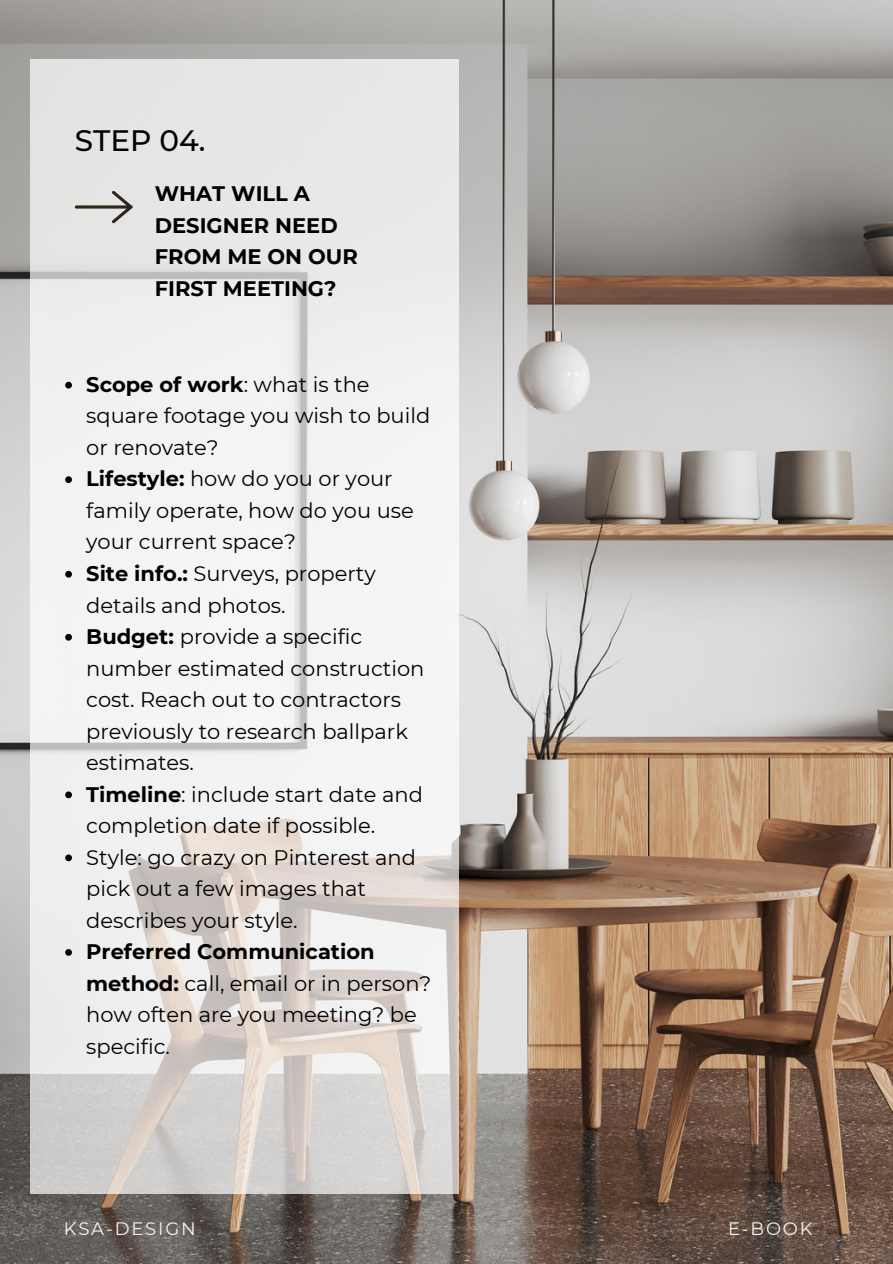
<style>
.page{position:relative;width:893px;height:1264px;background:#fff}
.page>*{position:absolute;margin:0;border:0;box-sizing:border-box;transform-origin:0 0}
.t1{font:500 29.55px "Montserrat";color:#000}
.t2{font:21px/31.5px "Montserrat";color:#000}
.t3{font:700 21px/31.5px "Montserrat";color:#000}
.t4{font:18px "Montserrat";letter-spacing:.1em;color:#f6f3ec}
.s1{font-weight:700}
</style>
<div class="page">
<img style="left:0;top:0;width:892px;height:1263px">
<svg style="left:30px;top:59px;width:429px;height:1134px;fill:#efefee"></svg>
<svg style="left:75px;top:191px;width:57px;height:32px;background:#c5c3c1"></svg>
<svg style="left:65px;top:382px;width:7px;height:6px"></svg>
<svg style="left:65px;top:476px;width:7px;height:7px"></svg>
<svg style="left:65px;top:571px;width:7px;height:6px"></svg>
<svg style="left:65px;top:634px;width:7px;height:6px"></svg>
<svg style="left:65px;top:791px;width:7px;height:7px"></svg>
<svg style="left:65px;top:854px;width:7px;height:7px"></svg>
<svg style="left:65px;top:949px;width:7px;height:6px"></svg>
<h1 class="t1" style="left:75px;top:122px;width:132px">STEP 04.</h1>
<p class="t3" style="left:155px;top:178px;width:204px">WHAT WILL A<br>DESIGNER NEED<br>FROM ME ON OUR<br>FIRST MEETING?</p>
<h2 class="t2" style="left:86px;top:368px;width:345px"><span class="s1">Scope of work</span>: what is the square footage you wish to build or renovate?</h2>
<p class="t2" style="left:86px;top:463px;width:329px"><span class="s1">Lifestyle:</span> how do you or your family operate, how do you use your current space?</p>
<p class="t2" style="left:86px;top:557px;width:291px"><span class="s1">Site info.:</span> Surveys, property details and photos.</p>
<p class="t2" style="left:86px;top:620px;width:339px"><span class="s1">Budget:</span> provide a specific number estimated construction cost. Reach out to contractors previously to research ballpark estimates.</p>
<p class="t2" style="left:86px;top:778px;width:338px"><span class="s1">Timeline</span>: include start date and completion date if possible.</p>
<p class="t2" style="left:86px;top:841px;width:331px">Style: go crazy on Pinterest and pick out a few images that describes your style.</p>
<p class="t2" style="left:86px;top:935px;width:347px"><span class="s1">Preferred Communication method:</span> call, email or in person? how often are you meeting? be specific.</p>
<p class="t4" style="left:64px;top:1217px;width:133px">KSA-DESIGN</p>
<p class="t4" style="left:728px;top:1217px;width:86px">E-BOOK</p>
</div>
